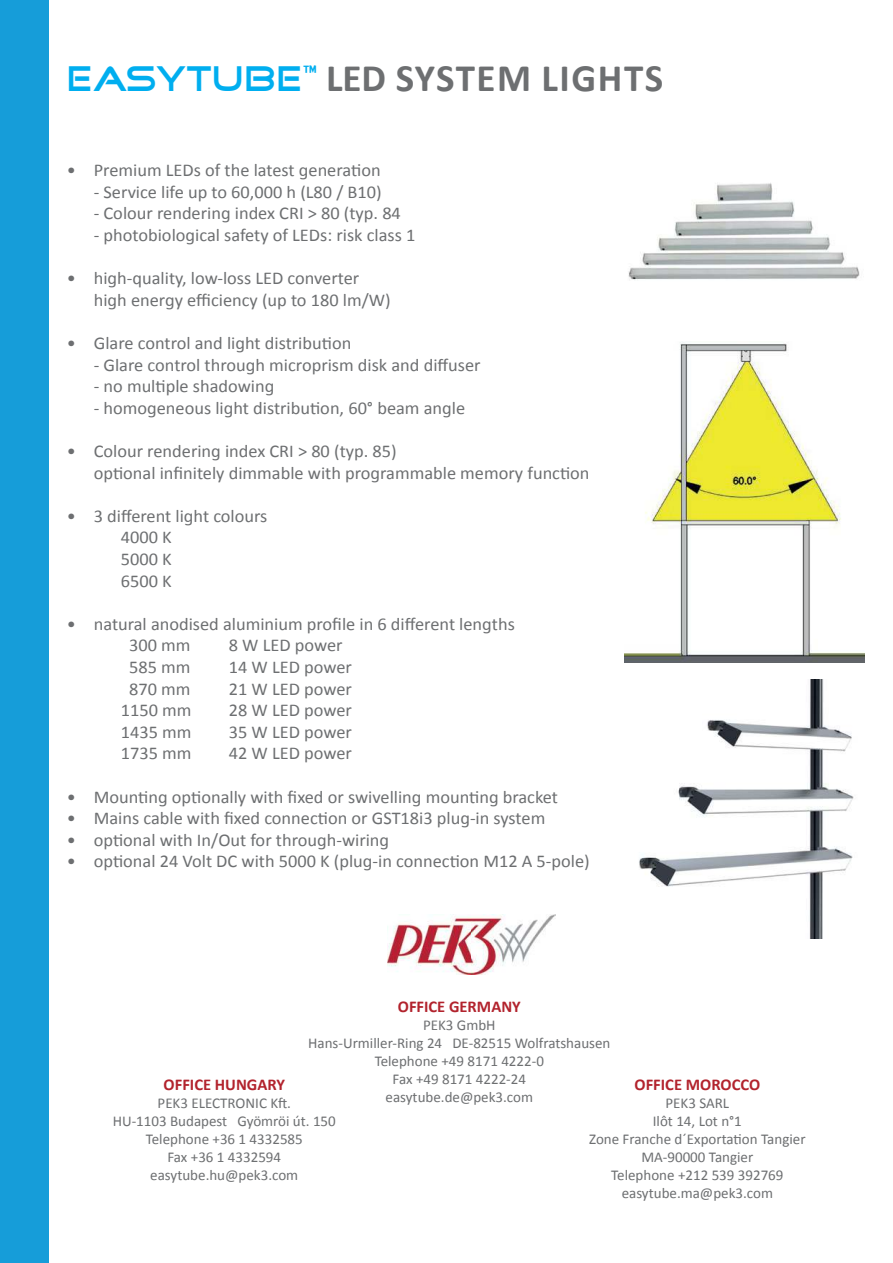
<style>
.page{position:relative;width:893px;height:1263px;background:#fff}
.page>*{position:absolute;margin:0;border:0;box-sizing:border-box;transform-origin:0 0}
.t1{font:700 39px "Calibri";letter-spacing:.035em;color:#6d6f71}
.t2{font:18px/21.6px "Calibri";color:#6d6f71}
.t3{font:700 16.5px "Calibri";color:#b2232d}
.t4{font:15px/18px "Calibri";color:#6d6f71;text-align:center}
.s1{font-family:"Good Times";font-weight:400;font-size:36px;color:#00aeef}
</style>
<div class="page">
<img style="left:624px;top:342px;width:240px;height:320px">
<img style="left:639px;top:679px;width:215px;height:260px">
<img style="left:628px;top:183px;width:232px;height:97px">
<div style="left:0;top:0;width:49px;height:1263px;background:#169dd9"></div>
<img style="left:387px;top:915px;width:169px;height:59px">
<h1 class="t1" style="left:67px;top:54px;width:598px"><span class="s1">EASYTUBE</span><sup>™</sup> LED SYSTEM LIGHTS</h1>
<p class="t2" style="left:67px;top:160px;width:315px">ï Premium LEDs of the latest generation</p>
<p class="t2" style="left:94px;top:182px;width:290px">- Service life up to 60,000 h (L80 / B10)</p>
<p class="t2" style="left:94px;top:202px;width:309px">- Colour rendering index CRI &gt; 80 (typ. 84</p>
<p class="t2" style="left:94px;top:224px;width:323px">- photobiological safety of LEDs: risk class 1</p>
<p class="t2" style="left:94px;top:268px;width:298px;text-indent:-27px">ï high-quality, low-loss LED converter high energy efficiency (up to 180 lm/W)</p>
<p class="t2" style="left:67px;top:333px;width:286px">ï Glare control and light distribution</p>
<p class="t2" style="left:94px;top:353px;width:388px">- Glare control through microprism disk and diffuser</p>
<p class="t2" style="left:94px;top:375px;width:182px">- no multiple shadowing</p>
<p class="t2" style="left:94px;top:396px;width:373px">- homogeneous light distribution, 60° beam angle</p>
<p class="t2" style="left:94px;top:441px;width:497px;text-indent:-27px">ï Colour rendering index CRI &gt; 80 (typ. 85)<br>optional infinitely dimmable with programmable memory function</p>
<p class="t2" style="left:121px;top:506px;width:148px;text-indent:-54px">ï 3 different light colours<br>4000 K<br>5000 K<br>6500 K</p>
<p class="t2" style="left:129px;top:614px;width:387px;text-indent:-62px">ï natural anodised aluminium profile in 6 different lengths<br>300 mm</p>
<p class="t2" style="left:229px;top:634px;width:115px">8 W LED power</p>
<p class="t2" style="left:129px;top:656px;width:63px">585 mm</p>
<p class="t2" style="left:229px;top:656px;width:125px">14 W LED power</p>
<p class="t2" style="left:129px;top:677px;width:63px">870 mm</p>
<p class="t2" style="left:229px;top:677px;width:125px">21 W LED power</p>
<p class="t2" style="left:121px;top:699px;width:72px">1150 mm</p>
<p class="t2" style="left:229px;top:699px;width:125px">28 W LED power</p>
<p class="t2" style="left:121px;top:720px;width:72px">1435 mm</p>
<p class="t2" style="left:229px;top:720px;width:125px">35 W LED power</p>
<p class="t2" style="left:121px;top:742px;width:72px">1735 mm</p>
<p class="t2" style="left:229px;top:742px;width:125px">42 W LED power</p>
<p class="t2" style="left:67px;top:787px;width:524px">ï Mounting optionally with fixed or swivelling mounting bracket<br>ï Mains cable with fixed connection or GST18i3 plug-in system<br>ï optional with In/Out for through-wiring<br>ï optional 24 Volt DC with 5000 K (plug-in connection M12 A 5-pole)</p>
<p class="t3" style="left:398px;top:996px;width:124px">OFFICE GERMANY</p>
<p class="t4" style="left:308px;top:1015px;width:304px">PEK3 GmbH<br>Hans-Urmiller-Ring 24 DE-82515 Wolfratshausen<br>Telephone +49 8171 4222-0<br>Fax +49 8171 4222-24<br>easytube.de@pek3.com</p>
<p class="t3" style="left:164px;top:1075px;width:123px">OFFICE HUNGARY</p>
<p class="t4" style="left:113px;top:1094px;width:225px">PEK3 ELECTRONIC Kft.<br>HU-1103 Budapest Gyömröi út. 150<br>Telephone +36 1 4332585<br>Fax +36 1 4332594 easytube.hu@pek3.com</p>
<p class="t3" style="left:635px;top:1075px;width:127px">OFFICE MOROCCO</p>
<p class="t4" style="left:589px;top:1094px;width:218px">PEK3 SARL<br>Ilôt 14, Lot n°1<br>Zone Franche d´Exportation Tangier<br>MA-90000 Tangier<br>Telephone +212 539 392769 easytube.ma@pek3.com</p>
</div>
